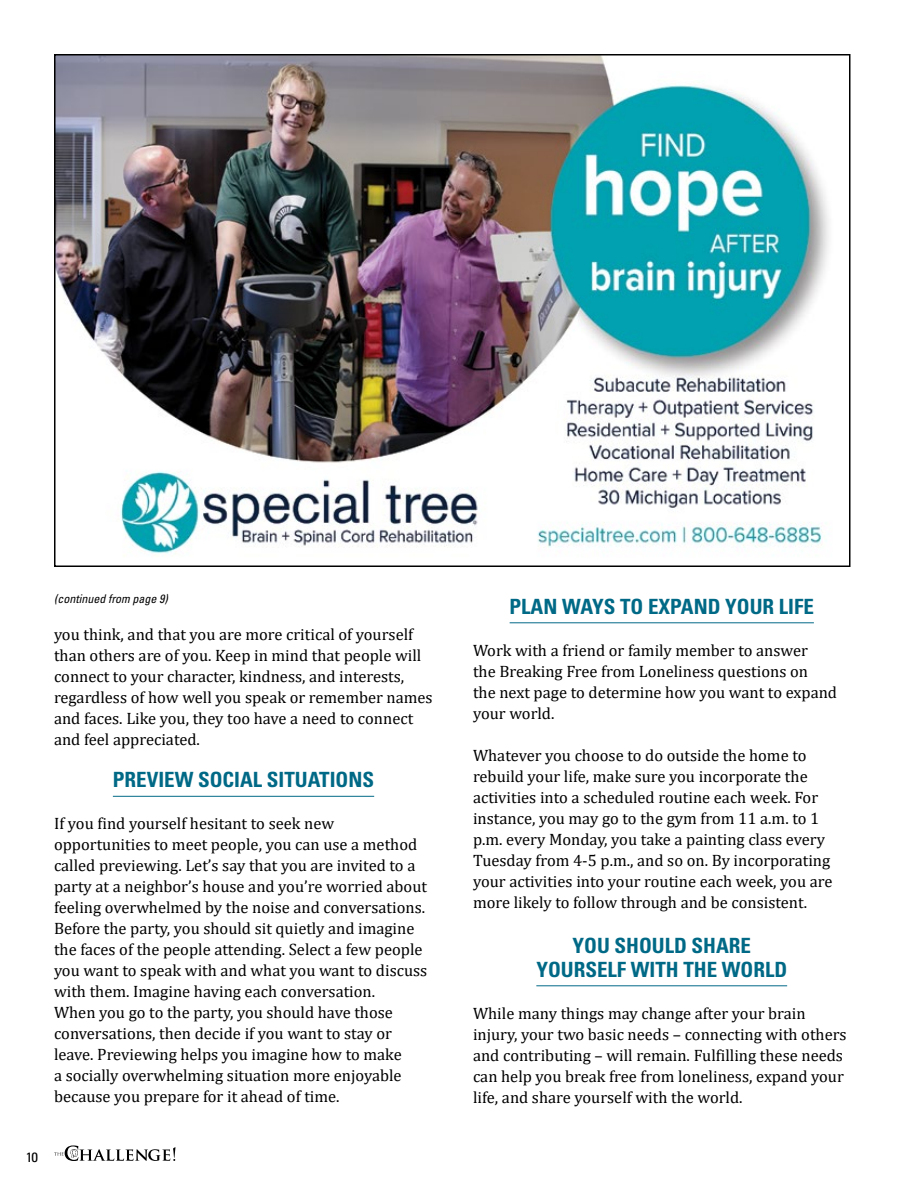
<style>
.page{position:relative;width:918px;height:1188px;background:#fff}
.page>*{position:absolute;margin:0;border:0;box-sizing:border-box;transform-origin:0 0}
.t1{font:700 condensed 21px/24px "Univers LT Std";color:#006986;text-align:center}
.t2{font:16.5px/21px "Cambria";color:#000}
.t3{font:condensed 13.5px "Univers LT Std";color:#000;scale:1.1 1}
.t4{font:italic condensed 12px "Univers LT Std";color:#000}
</style>
<div class="page">
<svg style="left:54px;top:1145px;width:122px;height:16px"></svg>
<hr style="left:113px;top:796px;width:261px;height:1px;background:#006986">
<img style="left:57px;top:57px;width:772px;height:499px">
<hr style="left:510px;top:622px;width:304px;height:1px;background:#006986">
<hr style="left:536px;top:985px;width:251px;height:1px;background:#006986">
<p class="t4" style="left:54px;top:591px;width:115px">(continued from page 9)</p>
<p class="t2" style="left:54px;top:624px;width:380px">you think, and that you are more critical of yourself than others are of you. Keep in mind that people will connect to your character, kindness, and interests, regardless of how well you speak or remember names and faces. Like you, they too have a need to connect and feel appreciated.</p>
<p class="t1" style="left:113px;top:768px;width:263px">PREVIEW SOCIAL SITUATIONS</p>
<p class="t2" style="left:54px;top:813px;width:375px">If you find yourself hesitant to seek new opportunities to meet people, you can use a method called previewing. Let’s say that you are invited to a party at a neighbor’s house and you’re worried about feeling overwhelmed by the noise and conversations.<br>Before the party, you should sit quietly and imagine the faces of the people attending. Select a few people you want to speak with and what you want to discuss with them. Imagine having each conversation.<br>When you go to the party, you should have those conversations, then decide if you want to stay or leave. Previewing helps you imagine how to make<br>a socially overwhelming situation more enjoyable because you prepare for it ahead of time.</p>
<p class="t3" style="left:26px;top:1148px;width:13px">10</p>
<p class="t1" style="left:510px;top:594px;width:306px">PLAN WAYS TO EXPAND YOUR LIFE</p>
<p class="t2" style="left:473px;top:640px;width:366px">Work with a friend or family member to answer<br>the Breaking Free from Loneliness questions on<br>the next page to determine how you want to expand your world.</p>
<p class="t2" style="left:473px;top:745px;width:361px">Whatever you choose to do outside the home to rebuild your life, make sure you incorporate the activities into a scheduled routine each week. For instance, you may go to the gym from 11 a.m. to 1 p.m. every Monday, you take a painting class every Tuesday from 4-5 p.m., and so on. By incorporating your activities into your routine each week, you are more likely to follow through and be consistent.</p>
<p class="t1" style="left:536px;top:933px;width:252px">YOU SHOULD SHARE<br>YOURSELF WITH THE WORLD</p>
<p class="t2" style="left:473px;top:1003px;width:375px">While many things may change after your brain injury, your two basic needs – connecting with others and contributing – will remain. Fulfilling these needs can help you break free from loneliness, expand your life, and share yourself with the world.</p>
</div>
